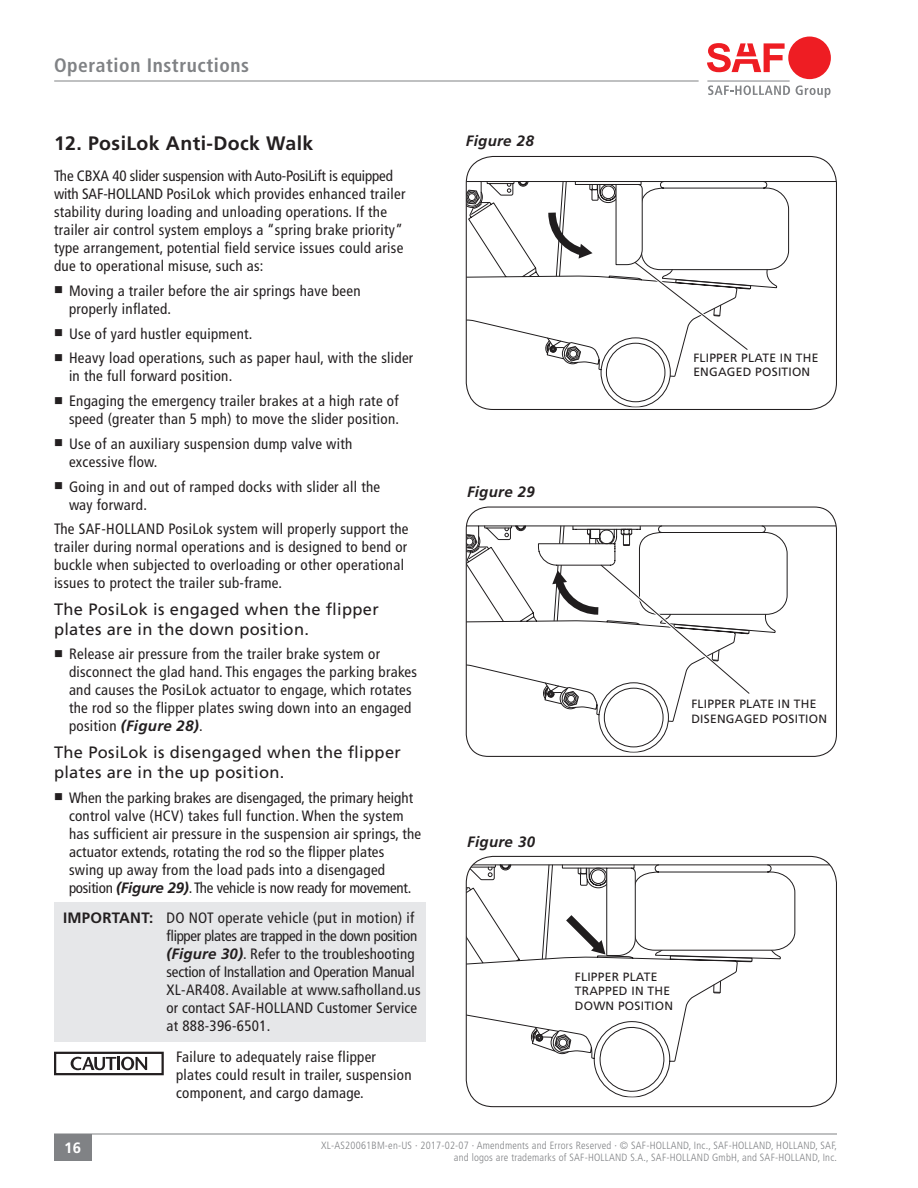
<style>
.page{position:relative;width:918px;height:1188px;background:#fff}
.page>*{position:absolute;margin:0;border:0;box-sizing:border-box;transform-origin:0 0}
._6_Section_Title{font:700 19.5px "Frutiger LT Std";letter-spacing:.02em;color:#231f20}
._4_Primary_Title_-_p{font:700 condensed 19.5px "Frutiger LT Std";letter-spacing:.03em;color:#808285}
._17_Main_Service_Sub{font:16.5px/19.8px "Frutiger LT Std";letter-spacing:.02em;color:#231f20}
._10a_Body_Copy_Bulle{font:condensed 15px/18px "Frutiger LT Std";letter-spacing:.02em;color:#231f20}
._7_Body_Copy_Caution{font:condensed 15px/18px "Frutiger LT Std";letter-spacing:.02em;color:#231f20}
._9_Important_Copy{font:condensed 15px/18px "Frutiger LT Std";letter-spacing:.01em;color:#231f20}
._12_Figure_Number{font:italic 700 15px "Frutiger LT Std";letter-spacing:.02em;color:#231f20}
.t1{font:700 15px "Frutiger LT Std";color:#fff}
._13_Graphic_Callouts{font:12px/14.4px "Frutiger LT Std";letter-spacing:.02em;color:#231f20}
.t2{font:300 condensed 10.5px/12.6px "Frutiger LT Std";letter-spacing:.02em;color:#808285;text-align:right}
.s1{font-weight:700;font-style:italic;font-stretch:normal}
.s2{font-weight:700;font-stretch:normal}
</style>
<div class="page">
<div style="left:54px;top:1134px;width:37px;height:27px;background:#808285"></div>
<hr style="left:54px;top:1134px;width:783px;height:1px;background:#808285">
<hr style="left:54px;top:81px;width:645px;height:1px;background:#808285">
<svg style="left:708px;top:85px;width:82px;height:10px"></svg>
<svg style="left:796px;top:85px;width:35px;height:13px"></svg>
<hr style="left:707px;top:81px;width:83px;height:1px;background:#808285">
<div style="left:788px;top:37px;width:43px;height:42px;background:#ee1d23;border-radius:50%"></div>
<svg style="left:707px;top:43px;width:78px;height:29px"></svg>
<div style="left:54px;top:902px;width:371px;height:140px;background:#e6e7e9"></div>
<div style="left:54px;top:1052px;width:110px;height:23px;border:2px solid #231f20"></div>
<svg style="left:71px;top:1057px;width:76px;height:13px"></svg>
<svg style="left:466px;top:1055px;width:370px;height:42px"></svg>
<div style="left:618px;top:1046px;width:28px;height:27px;border:5px solid #fff;border-radius:50%"></div>
<svg style="left:466px;top:856px;width:370px;height:199px"></svg>
<div style="left:466px;top:856px;width:371px;height:251px;border:1px solid #231f20;border-radius:27px"></div>
<svg style="left:466px;top:156px;width:370px;height:252px"></svg>
<svg style="left:466px;top:507px;width:370px;height:246px"></svg>
<p class="_4_Primary_Title_-_p" style="left:54px;top:53px;width:197px">Operation Instructions</p>
<p class="_6_Section_Title" style="left:54px;top:131px;width:261px">12. PosiLok Anti-Dock Walk</p>
<p class="_7_Body_Copy_Caution" style="left:54px;top:167px;width:353px">The CBXA 40 slider suspension with Auto-PosiLift is equipped with SAF-HOLLAND PosiLok which provides enhanced trailer stability during loading and unloading operations. If the trailer air control system employs a “spring brake priority” type arrangement, potential field service issues could arise due to operational misuse, such as:</p>
<p class="_10a_Body_Copy_Bulle" style="left:69px;top:282px;width:293px;text-indent:-15px">■ Moving a trailer before the air springs have been properly inflated.</p>
<p class="_10a_Body_Copy_Bulle" style="left:54px;top:325px;width:200px">■ Use of yard hustler equipment.</p>
<p class="_10a_Body_Copy_Bulle" style="left:69px;top:349px;width:346px;text-indent:-15px">■ Heavy load operations, such as paper haul, with the slider in the full forward position.</p>
<p class="_10a_Body_Copy_Bulle" style="left:54px;top:392px;width:347px;text-align:right">■ Engaging the emergency trailer brakes at a high rate of speed (greater than 5 mph) to move the slider position.</p>
<p class="_10a_Body_Copy_Bulle" style="left:69px;top:435px;width:285px;text-indent:-15px">■ Use of an auxiliary suspension dump valve with excessive flow.</p>
<p class="_10a_Body_Copy_Bulle" style="left:69px;top:478px;width:313px;text-indent:-15px">■ Going in and out of ramped docks with slider all the way forward.</p>
<p class="_7_Body_Copy_Caution" style="left:54px;top:520px;width:356px">The SAF-HOLLAND PosiLok system will properly support the trailer during normal operations and is designed to bend or buckle when subjected to overloading or other operational issues to protect the trailer sub-frame.</p>
<p class="_17_Main_Service_Sub" style="left:54px;top:599px;width:326px">The PosiLok is engaged when the flipper plates are in the down position.</p>
<p class="_10a_Body_Copy_Bulle" style="left:69px;top:645px;width:350px;text-indent:-15px">■ Release air pressure from the trailer brake system or disconnect the glad hand. This engages the parking brakes and causes the PosiLok actuator to engage, which rotates the rod so the flipper plates swing down into an engaged position <span class="s1">(Figure 28)</span>.</p>
<p class="_17_Main_Service_Sub" style="left:54px;top:742px;width:348px">The PosiLok is disengaged when the flipper plates are in the up position.</p>
<p class="_10a_Body_Copy_Bulle" style="left:69px;top:788px;width:354px;text-indent:-15px">■ When the parking brakes are disengaged, the primary height control valve (HCV) takes full function. When the system has sufficient air pressure in the suspension air springs, the actuator extends, rotating the rod so the flipper plates swing up away from the load pads into a disengaged position <span class="s1">(Figure 29)</span>. The vehicle is now ready for movement.</p>
<p class="_9_Important_Copy" style="left:166px;top:909px;width:256px;text-indent:-104px"><span class="s2">IMPORTANT:</span> DO NOT operate vehicle (put in motion) if flipper plates are trapped in the down position <span class="s1">(Figure 30)</span>. Refer to the troubleshooting section of Installation and Operation Manual XL-AR408. Available at www.safholland.us or contact SAF-HOLLAND Customer Service at 888-396-6501.</p>
<p class="_7_Body_Copy_Caution" style="left:176px;top:1048px;width:237px">Failure to adequately raise flipper plates could result in trailer, suspension component, and cargo damage.</p>
<p class="_12_Figure_Number" style="left:466px;top:132px;width:69px">Figure 28</p>
<p class="_12_Figure_Number" style="left:467px;top:483px;width:69px">Figure 29</p>
<p class="_13_Graphic_Callouts" style="left:693px;top:350px;width:127px">FLIPPER PLATE IN THE<br>ENGAGED POSITION</p>
<p class="_12_Figure_Number" style="left:467px;top:833px;width:69px">Figure 30</p>
<p class="_13_Graphic_Callouts" style="left:691px;top:697px;width:137px">FLIPPER PLATE IN THE<br>DISENGAGED POSITION</p>
<p class="_13_Graphic_Callouts" style="left:575px;top:970px;width:100px">FLIPPER PLATE<br>TRAPPED IN THE<br>DOWN POSITION</p>
<p class="t1" style="left:64px;top:1139px;width:18px">16</p>
<p class="t2" style="left:321px;top:1139px;width:517px">XL-AS20061BM-en-US · 2017-02-07 · Amendments and Errors Reserved · © SAF-HOLLAND, Inc., SAF-HOLLAND, HOLLAND, SAF, and logos are trademarks of SAF-HOLLAND S.A., SAF-HOLLAND GmbH, and SAF-HOLLAND, Inc.</p>
</div>
